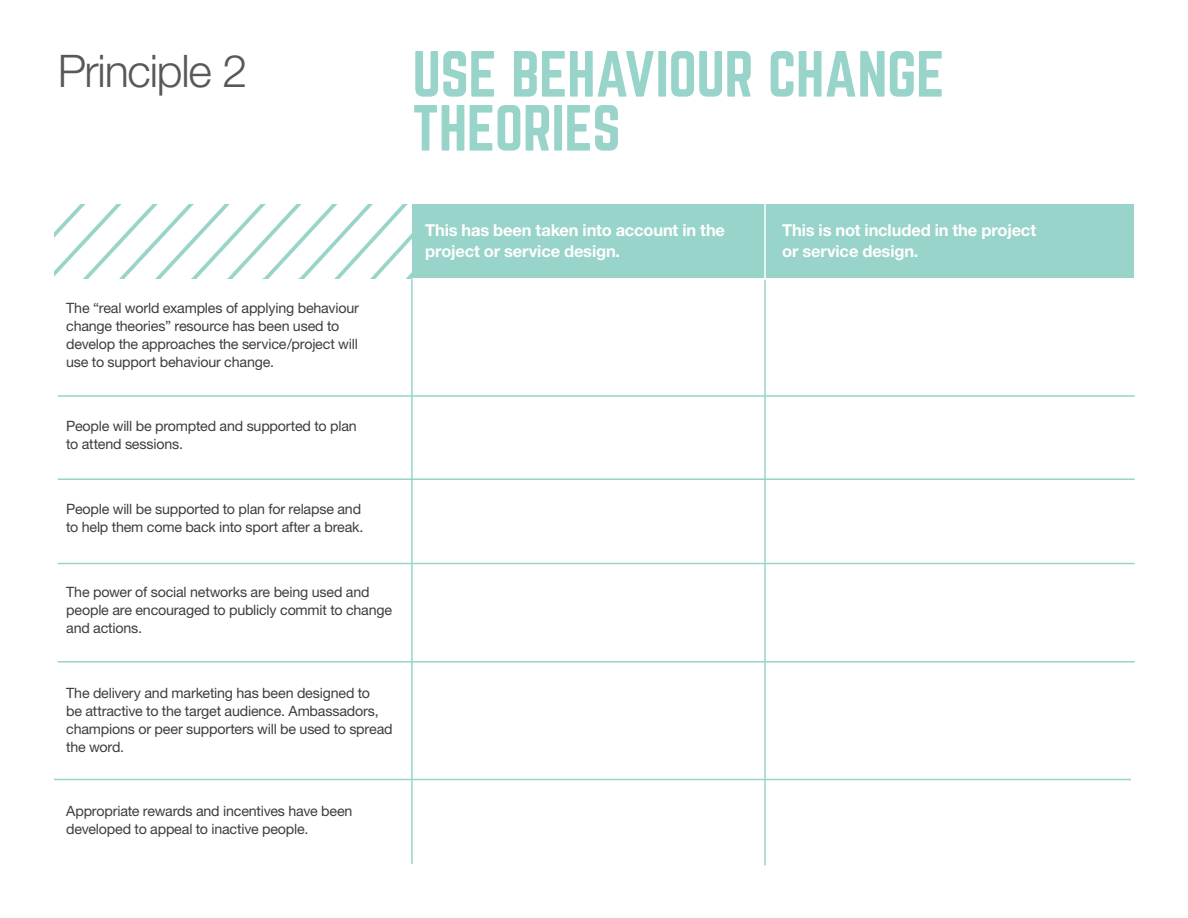
<style>
.page{position:relative;width:1188px;height:918px;background:#fff}
.page>*{position:absolute;margin:0;border:0;box-sizing:border-box;transform-origin:0 0}
.t1{font:57px/54px "Norwester";letter-spacing:-.01em;color:#98d4c9}
.t2{font:300 45px "Helvetica Neue";letter-spacing:-.025em;color:#57585a}
.t3{font:700 16.5px/21px "Helvetica Neue";letter-spacing:-.01em;color:#fff}
.t4{font:14.25px/18px "Helvetica Neue";letter-spacing:-.015em;color:#3e3e3f}
</style>
<div class="page">
<hr style="left:58px;top:661px;width:1077px;height:2px;background:#98d4c9">
<hr style="left:54px;top:779px;width:1077px;height:1px;background:#98d4c9">
<hr style="left:411px;top:278px;width:2px;height:586px;background:#98d4c9">
<hr style="left:764px;top:280px;width:2px;height:585px;background:#98d4c9">
<svg style="left:54px;top:204px;width:358px;height:74px"></svg>
<hr style="left:58px;top:563px;width:1077px;height:1px;background:#98d4c9">
<hr style="left:58px;top:478px;width:1077px;height:2px;background:#98d4c9">
<hr style="left:58px;top:395px;width:1077px;height:2px;background:#98d4c9">
<div style="left:412px;top:204px;width:722px;height:74px;background:#98d4c9"></div>
<hr style="left:764px;top:162px;width:2px;height:116px;background:#fff">
<h2 class="t2" style="left:58px;top:44px;width:191px">Principle 2</h2>
<h1 class="t1" style="left:412px;top:49px;width:534px">USE BEHAVIOUR CHANGE<br>THEORIES</h1>
<p class="t4" style="left:66px;top:298px;width:294px">The “real world examples of applying behaviour change theories” resource has been used to develop the approaches the service/project will use to support behaviour change.</p>
<p class="t4" style="left:66px;top:417px;width:292px">People will be prompted and supported to plan to attend sessions.</p>
<p class="t4" style="left:66px;top:500px;width:299px">People will be supported to plan for relapse and to help them come back into sport after a break.</p>
<p class="t4" style="left:66px;top:583px;width:327px">The power of social networks are being used and people are encouraged to publicly commit to change and actions.</p>
<p class="t4" style="left:66px;top:683px;width:328px">The delivery and marketing has been designed to<br>be attractive to the target audience. Ambassadors, champions or peer supporters will be used to spread the word.</p>
<p class="t4" style="left:66px;top:802px;width:288px">Appropriate rewards and incentives have been developed to appeal to inactive people.</p>
<p class="t3" style="left:425px;top:219px;width:301px">This has been taken into account in the project or service design.</p>
<p class="t3" style="left:782px;top:219px;width:255px">This is not included in the project or service design.</p>
</div>
